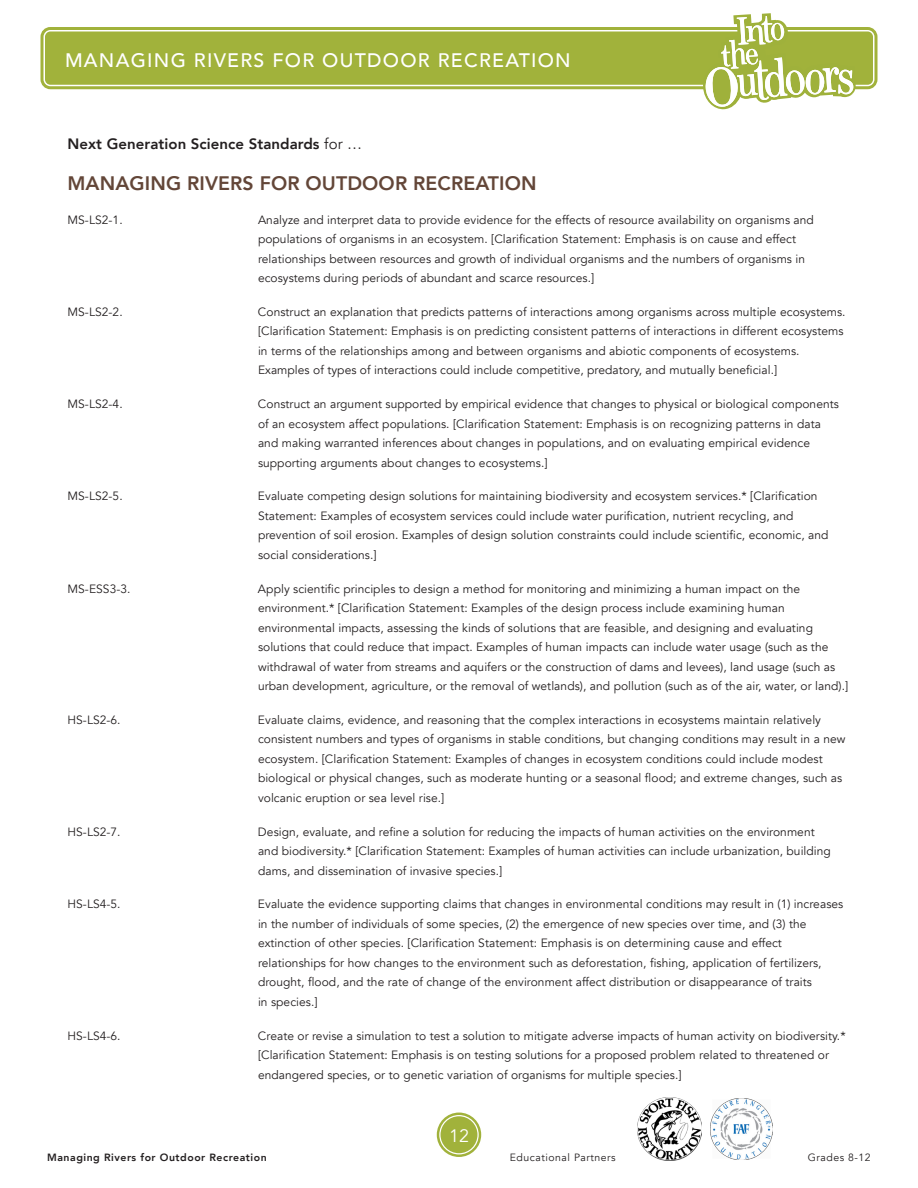
<style>
.page{position:relative;width:918px;height:1188px;background:#fff}
.page>*{position:absolute;margin:0;border:0;box-sizing:border-box;transform-origin:0 0}
.t1{font:500 19.5px "Avenir";letter-spacing:.065em;color:#fff}
.Standards{font:800 19.5px "Avenir";letter-spacing:.005em;color:#634638}
.t2{font:18px "Avenir";color:#fff}
.Standards-2{font:800 15px "Avenir";letter-spacing:.005em;color:#231f20}
.Standards-3{font:12px/19.5px "Avenir";letter-spacing:.005em;color:#231f20}
.t3{font:800 10.5px "Avenir";letter-spacing:.05em;color:#231f20}
.t4{font:10.5px "Avenir";letter-spacing:.05em;color:#231f20}
.s1{font-weight:400}
</style>
<div class="page">
<div style="left:45px;top:32px;width:828px;height:53px;background:#a1b23b;border-radius:5px"></div>
<div style="left:40px;top:27px;width:837px;height:62px;border:3px solid #a1b23b;border-radius:8px"></div>
<div style="left:47px;top:33px;width:824px;height:50px;border:3px solid #a1b23b;border-radius:2px"></div>
<svg style="left:702px;top:13px;width:154px;height:97px"></svg>
<div style="left:441px;top:1116px;width:36px;height:37px;background:#a1b23b;border-radius:50%"></div>
<div style="left:437px;top:1113px;width:44px;height:44px;border:2px solid #a1b23b;border-radius:50%"></div>
<div style="left:442px;top:1118px;width:34px;height:34px;border:2px solid #a1b23b;border-radius:50%"></div>
<img style="left:638px;top:1097px;width:64px;height:64px">
<img style="left:710px;top:1098px;width:63px;height:62px">
<h1 class="t1" style="left:65px;top:44px;width:507px">MANAGING RIVERS FOR OUTDOOR RECREATION</h1>
<p class="Standards-2" style="left:68px;top:132px;width:296px">Next Generation Science Standards <span class="s1">for …</span></p>
<p class="Standards" style="left:68px;top:168px;width:471px">MANAGING RIVERS FOR OUTDOOR RECREATION</p>
<p class="Standards-3" style="left:68px;top:210px;width:57px">MS-LS2-1.</p>
<p class="Standards-3" style="left:258px;top:210px;width:557px">Analyze and interpret data to provide evidence for the effects of resource availability on organisms and populations of organisms in an ecosystem. [Clarification Statement: Emphasis is on cause and effect relationships between resources and growth of individual organisms and the numbers of organisms in ecosystems during periods of abundant and scarce resources.]</p>
<p class="Standards-3" style="left:68px;top:302px;width:57px">MS-LS2-2.</p>
<p class="Standards-3" style="left:258px;top:302px;width:589px">Construct an explanation that predicts patterns of interactions among organisms across multiple ecosystems. [Clarification Statement: Emphasis is on predicting consistent patterns of interactions in different ecosystems in terms of the relationships among and between organisms and abiotic components of ecosystems.<br>Examples of types of interactions could include competitive, predatory, and mutually beneficial.]</p>
<p class="Standards-3" style="left:68px;top:394px;width:57px">MS-LS2-4.</p>
<p class="Standards-3" style="left:258px;top:394px;width:583px">Construct an argument supported by empirical evidence that changes to physical or biological components of an ecosystem affect populations. [Clarification Statement: Emphasis is on recognizing patterns in data and making warranted inferences about changes in populations, and on evaluating empirical evidence supporting arguments about changes to ecosystems.]</p>
<p class="Standards-3" style="left:68px;top:487px;width:57px">MS-LS2-5.</p>
<p class="Standards-3" style="left:258px;top:487px;width:572px">Evaluate competing design solutions for maintaining biodiversity and ecosystem services.* [Clarification Statement: Examples of ecosystem services could include water purification, nutrient recycling, and prevention of soil erosion. Examples of design solution constraints could include scientific, economic, and social considerations.]</p>
<p class="Standards-3" style="left:68px;top:579px;width:65px">MS-ESS3-3.</p>
<p class="Standards-3" style="left:258px;top:579px;width:592px">Apply scientific principles to design a method for monitoring and minimizing a human impact on the environment.* [Clarification Statement: Examples of the design process include examining human environmental impacts, assessing the kinds of solutions that are feasible, and designing and evaluating solutions that could reduce that impact. Examples of human impacts can include water usage (such as the withdrawal of water from streams and aquifers or the construction of dams and levees), land usage (such as urban development, agriculture, or the removal of wetlands), and pollution (such as of the air, water, or land).]</p>
<p class="Standards-3" style="left:68px;top:710px;width:55px">HS-LS2-6.</p>
<p class="Standards-3" style="left:258px;top:710px;width:589px">Evaluate claims, evidence, and reasoning that the complex interactions in ecosystems maintain relatively consistent numbers and types of organisms in stable conditions, but changing conditions may result in a new ecosystem. [Clarification Statement: Examples of changes in ecosystem conditions could include modest biological or physical changes, such as moderate hunting or a seasonal flood; and extreme changes, such as volcanic eruption or sea level rise.]</p>
<p class="Standards-3" style="left:68px;top:822px;width:55px">HS-LS2-7.</p>
<p class="Standards-3" style="left:258px;top:822px;width:574px">Design, evaluate, and refine a solution for reducing the impacts of human activities on the environment and biodiversity.* [Clarification Statement: Examples of human activities can include urbanization, building dams, and dissemination of invasive species.]</p>
<p class="Standards-3" style="left:68px;top:895px;width:55px">HS-LS4-5.</p>
<p class="Standards-3" style="left:258px;top:895px;width:587px">Evaluate the evidence supporting claims that changes in environmental conditions may result in (1) increases in the number of individuals of some species, (2) the emergence of new species over time, and (3) the extinction of other species. [Clarification Statement: Emphasis is on determining cause and effect relationships for how changes to the environment such as deforestation, fishing, application of fertilizers, drought, flood, and the rate of change of the environment affect distribution or disappearance of traits<br>in species.]</p>
<p class="Standards-3" style="left:68px;top:1026px;width:55px">HS-LS4-6.</p>
<p class="Standards-3" style="left:258px;top:1026px;width:589px">Create or revise a simulation to test a solution to mitigate adverse impacts of human activity on biodiversity.* [Clarification Statement: Emphasis is on testing solutions for a proposed problem related to threatened or endangered species, or to genetic variation of organisms for multiple species.]</p>
<h2 class="t2" style="left:449px;top:1125px;width:21px">12</h2>
<p class="t3" style="left:47px;top:1149px;width:221px">Managing Rivers for Outdoor Recreation</p>
<p class="t4" style="left:510px;top:1151px;width:108px">Educational Partners</p>
<p class="t4" style="left:808px;top:1151px;width:65px">Grades 8-12</p>
</div>
